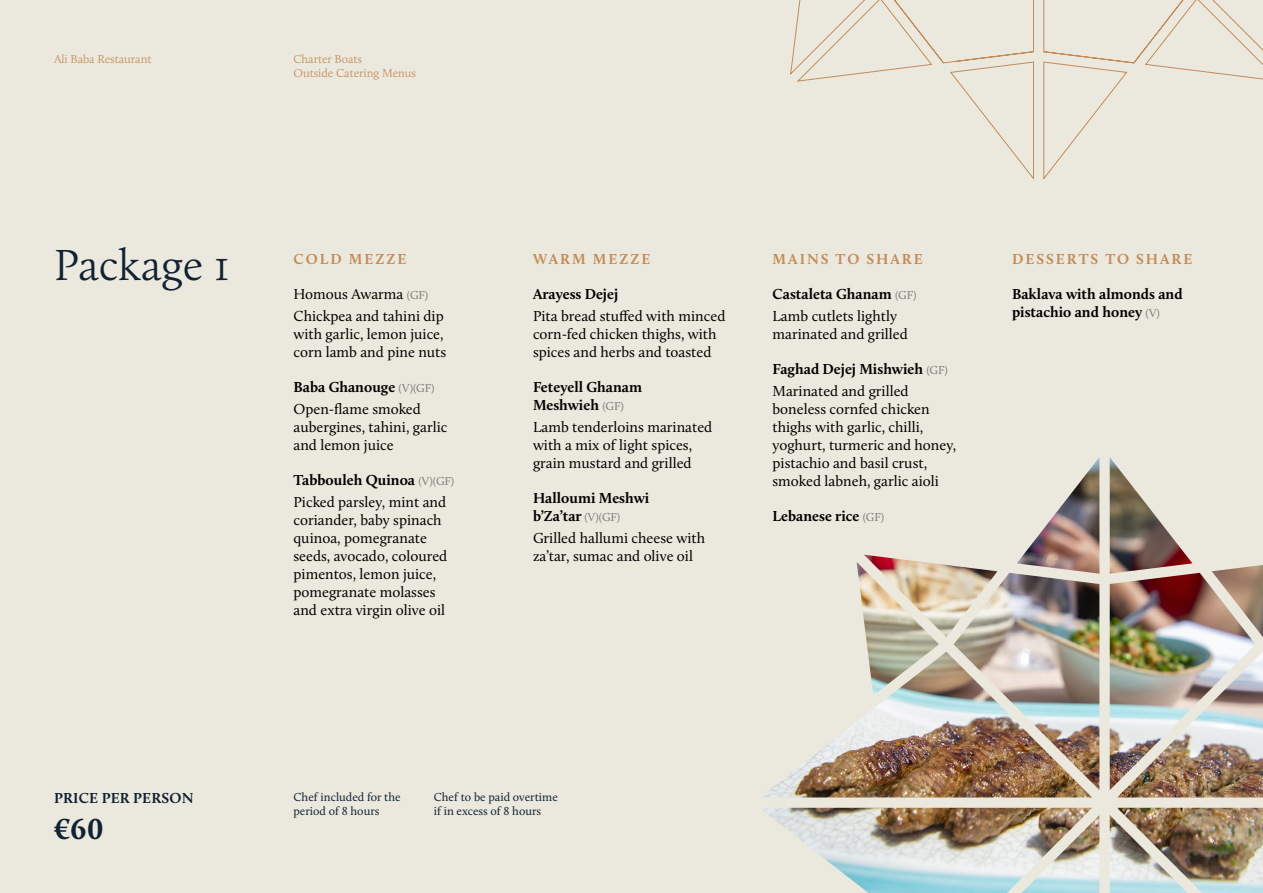
<style>
.page{position:relative;width:1263px;height:893px;background:#ebe9dd}
.page>*{position:absolute;margin:0;border:0;box-sizing:border-box;transform-origin:0 0}
.t1{font:300 45px "Calluna";color:#102234}
.t2{font:700 30px "Calluna";color:#102234}
.t3{font:15px/18px "Calluna";color:#000}
.t4{font:700 15px/18px "Calluna";color:#000}
.t5{font:700 15px "Calluna";letter-spacing:.135em;color:#c58b57}
.t6{font:700 15px "Calluna";letter-spacing:.015em;color:#102234}
.t7{font:12px/14.4px "Calluna";color:#102234}
.t8{font:300 12px/14.4px "Calluna";color:#c58b57}
.s1{font-size:12px;color:#7c7c7c}
.s2{font-weight:700}
.s3{font-weight:400;font-size:12px;color:#7c7c7c}
.s4{font-weight:400}
</style>
<div class="page">
<svg style="left:790px;top:0;width:473px;height:179px"></svg>
<img style="left:763px;top:457px;width:500px;height:436px">
<p class="t8" style="left:54px;top:52px;width:99px">Ali Baba Restaurant</p>
<p class="t8" style="left:293px;top:52px;width:124px">Charter Boats<br>Outside Catering Menus</p>
<h1 class="t1" style="left:54px;top:238px;width:177px">Package 1</h1>
<p class="t5" style="left:294px;top:249px;width:114px">COLD MEZZE</p>
<p class="t3" style="left:293px;top:282px;width:152px;line-height:22.2px">Homous Awarma <span class="s1">(GF)<br></span>Chickpea and tahini dip</p>
<p class="t3" style="left:293px;top:325px;width:154px">with garlic, lemon juice, corn lamb and pine nuts</p>
<p class="t3" style="left:293px;top:376px;width:143px;line-height:22.2px"><span class="s2">Baba Ghanouge</span> <span class="s1">(V)(GF)<br></span>Open-flame smoked</p>
<p class="t3" style="left:293px;top:418px;width:155px">aubergines, tahini, garlic and lemon juice</p>
<p class="t3" style="left:293px;top:469px;width:162px;line-height:22.2px"><span class="s2">Tabbouleh Quinoa</span> <span class="s1">(V)(GF)<br></span>Picked parsley, mint and</p>
<p class="t3" style="left:293px;top:511px;width:155px">coriander, baby spinach quinoa, pomegranate seeds, avocado, coloured pimentos, lemon juice, pomegranate molasses and extra virgin olive oil</p>
<p class="t5" style="left:533px;top:249px;width:119px">WARM MEZZE</p>
<p class="t4" style="left:533px;top:284px;width:87px">Arayess Dejej</p>
<p class="t3" style="left:533px;top:307px;width:194px">Pita bread stuffed with minced corn-fed chicken thighs, with spices and herbs and toasted</p>
<p class="t4" style="left:533px;top:378px;width:111px">Feteyell Ghanam<br>Meshwieh <span class="s3">(GF)</span></p>
<p class="t3" style="left:533px;top:418px;width:181px">Lamb tenderloins marinated with a mix of light spices, grain mustard and grilled</p>
<p class="t4" style="left:533px;top:489px;width:118px">Halloumi Meshwi b’Za’tar <span class="s3">(V)(GF)</span></p>
<p class="t3" style="left:533px;top:529px;width:174px">Grilled hallumi cheese with za’tar, sumac and olive oil</p>
<p class="t5" style="left:773px;top:249px;width:152px">MAINS TO SHARE</p>
<p class="t3" style="left:772px;top:282px;width:146px;line-height:22.2px"><span class="s2">Castaleta Ghanam</span> <span class="s1">(GF)<br></span>Lamb cutlets lightly</p>
<p class="t3" style="left:772px;top:325px;width:137px">marinated and grilled</p>
<p class="t4" style="left:772px;top:357px;width:177px;line-height:22.2px">Faghad Dejej Mishwieh <span class="s3">(GF)<br></span><span class="s4">Marinated and grilled</span></p>
<p class="t3" style="left:772px;top:400px;width:185px">boneless cornfed chicken thighs with garlic, chilli, yoghurt, turmeric and honey, pistachio and basil crust, smoked labneh, garlic aioli</p>
<p class="t4" style="left:772px;top:507px;width:113px">Lebanese rice <span class="s3">(GF)</span></p>
<p class="t5" style="left:1012px;top:249px;width:182px">DESSERTS TO SHARE</p>
<p class="t4" style="left:1012px;top:284px;width:172px">Baklava with almonds and pistachio and honey <span class="s3">(V)</span></p>
<p class="t6" style="left:54px;top:789px;width:141px">PRICE PER PERSON</p>
<h2 class="t2" style="left:54px;top:810px;width:51px">€60</h2>
<p class="t7" style="left:293px;top:789px;width:109px">Chef included for the period of 8 hours</p>
<p class="t7" style="left:434px;top:789px;width:126px">Chef to be paid overtime if in excess of 8 hours</p>
</div>
